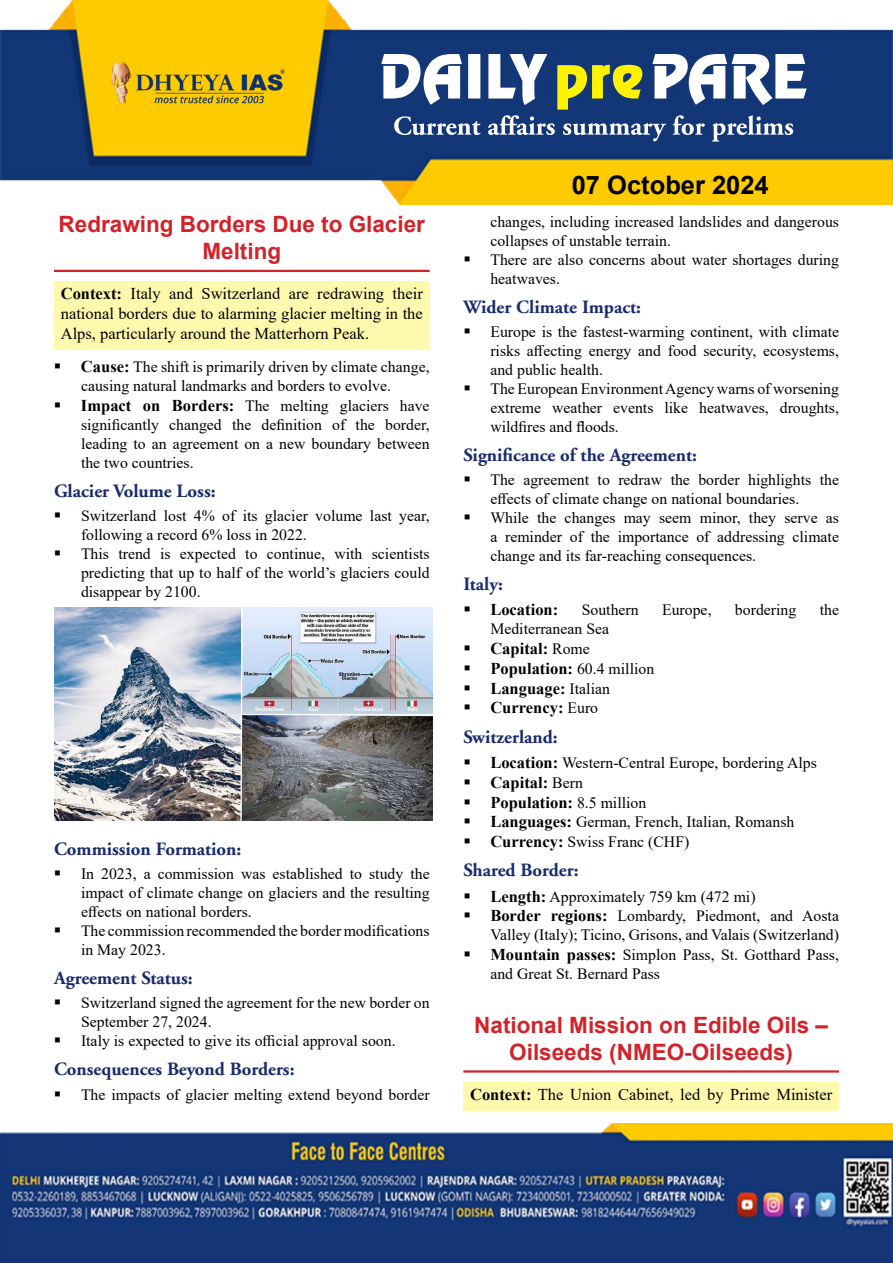
<style>
.page{position:relative;width:893px;height:1263px;background:#fff}
.page>*{position:absolute;margin:0;border:0;box-sizing:border-box;transform-origin:0 0}
.t1{font:700 25.5px "Arial";color:#000}
.t2{font:700 22.5px/27px "Arial";color:#d2232a;text-align:center}
.t3{font:700 18.75px "Adobe Garamond";color:#192b6c}
.t4{font:16.5px/19.8px "Times New Roman";color:#000;text-align:justify}
.t5{font:700 16.5px/19.8px "Times New Roman";color:#000}
.t6{font:15.75px/18.9px "Times New Roman";color:#000}
.s1{font-weight:700}
.s2{font-weight:700;font-size:16.5px}
.s3{font-weight:400;font-size:15.75px}
</style>
<div class="page">
<img style="left:0;top:0;width:893px;height:205px">
<img style="left:0;top:1124px;width:893px;height:139px">
<img style="left:102px;top:50px;width:195px;height:75px">
<svg style="left:381px;top:54px;width:426px;height:88px"></svg>
<hr style="left:54px;top:270px;width:376px;height:2px;background:#d2232a">
<div style="left:54px;top:281px;width:376px;height:68px;background:#fff9ae"></div>
<img style="left:54px;top:607px;width:378px;height:213px">
<hr style="left:463px;top:1070px;width:376px;height:2px;background:#d2232a">
<div style="left:463px;top:1082px;width:376px;height:28px;background:#fff9ae"></div>
<h2 class="t2" style="left:59px;top:211px;width:368px">Redrawing Borders Due to Glacier<br>Melting</h2>
<p class="t4" style="left:61px;top:283px;width:364px"><span class="s1">Context:</span> Italy and Switzerland are redrawing their national borders due to alarming glacier melting in the Alps, particularly around the Matterhorn Peak.</p>
<p class="t6" style="left:81px;top:357px;width:350px"><span class="s2">Cause:</span> The shift is primarily driven by climate change, causing natural landmarks and borders to evolve.<br><span class="s2">Impact on Borders:</span> The melting glaciers have significantly changed the definition of the border, leading to an agreement on a new boundary between the two countries.</p>
<p class="t3" style="left:54px;top:481px;width:163px">Glacier Volume Loss:</p>
<p class="t6" style="left:81px;top:506px;width:350px">Switzerland lost 4% of its glacier volume last year, following a record 6% loss in 2022.<br>This trend is expected to continue, with scientists predicting that up to half of the world’s glaciers could disappear by 2100.</p>
<p class="t3" style="left:54px;top:838px;width:189px">Commission Formation:</p>
<p class="t6" style="left:81px;top:864px;width:350px">In 2023, a commission was established to study the impact of climate change on glaciers and the resulting effects on national borders.<br>The commission recommended the border modifications in May 2023.</p>
<p class="t3" style="left:54px;top:968px;width:140px">Agreement Status:</p>
<p class="t6" style="left:81px;top:993px;width:350px">Switzerland signed the agreement for the new border on<br>September 27, 2024.<br>Italy is expected to give its official approval soon.</p>
<p class="t3" style="left:54px;top:1059px;width:242px">Consequences Beyond Borders:</p>
<p class="t6" style="left:81px;top:1084px;width:350px">The impacts of glacier melting extend beyond border</p>
<h1 class="t1" style="left:572px;top:167px;width:199px">07 October 2024</h1>
<p class="t6" style="left:490px;top:212px;width:350px">changes, including increased landslides and dangerous collapses of unstable terrain.<br>There are also concerns about water shortages during heatwaves.</p>
<p class="t3" style="left:463px;top:297px;width:179px">Wider Climate Impact:</p>
<p class="t6" style="left:490px;top:322px;width:350px">Europe is the fastest-warming continent, with climate risks affecting energy and food security, ecosystems, and public health.<br>The European Environment Agency warns of worsening extreme weather events like heatwaves, droughts, wildfires and floods.</p>
<p class="t3" style="left:463px;top:445px;width:235px">Significance of the Agreement:</p>
<p class="t6" style="left:490px;top:470px;width:350px">The agreement to redraw the border highlights the effects of climate change on national boundaries.<br>While the changes may seem minor, they serve as a reminder of the importance of addressing climate change and its far-reaching consequences.</p>
<p class="t3" style="left:463px;top:574px;width:41px">Italy:</p>
<p class="t5" style="left:490px;top:599px;width:69px">Location:</p>
<p class="t6" style="left:582px;top:600px;width:58px">Southern</p>
<p class="t6" style="left:662px;top:600px;width:51px">Europe,</p>
<p class="t6" style="left:735px;top:600px;width:63px">bordering</p>
<p class="t6" style="left:820px;top:600px;width:21px">the</p>
<p class="t6" style="left:490px;top:619px;width:120px">Mediterranean Sea</p>
<p class="t5" style="left:490px;top:638px;width:165px">Capital: <span class="s3">Rome<br></span>Population: <span class="s3">60.4 million<br></span>Language: <span class="s3">Italian<br></span>Currency: <span class="s3">Euro</span></p>
<p class="t3" style="left:463px;top:726px;width:96px">Switzerland:</p>
<p class="t6" style="left:490px;top:753px;width:328px"><span class="s2">Location:</span> Western-Central Europe, bordering Alps</p>
<p class="t5" style="left:490px;top:772px;width:157px">Capital: <span class="s3">Bern<br></span>Population: <span class="s3">8.5 million</span></p>
<p class="t6" style="left:490px;top:812px;width:306px;line-height:19.8px"><span class="s2">Languages:</span> German, French, Italian, Romansh<br><span class="s2">Currency:</span> Swiss Franc (CHF)</p>
<p class="t3" style="left:463px;top:860px;width:117px">Shared Border:</p>
<p class="t6" style="left:490px;top:886px;width:350px;line-height:19.4px"><span class="s2">Length:</span> Approximately 759 km (472 mi)<br><span class="s2">Border regions:</span> Lombardy, Piedmont, and Aosta Valley (Italy); Ticino, Grisons, and Valais (Switzerland)<br><span class="s2">Mountain passes:</span> Simplon Pass, St. Gotthard Pass, and Great St. Bernard Pass</p>
<h2 class="t2" style="left:474px;top:1012px;width:355px">National Mission on Edible Oils –<br>Oilseeds (NMEO-Oilseeds)</h2>
<p class="t4" style="left:470px;top:1084px;width:364px"><span class="s1">Context:</span> The Union Cabinet, led by Prime Minister</p>
</div>
